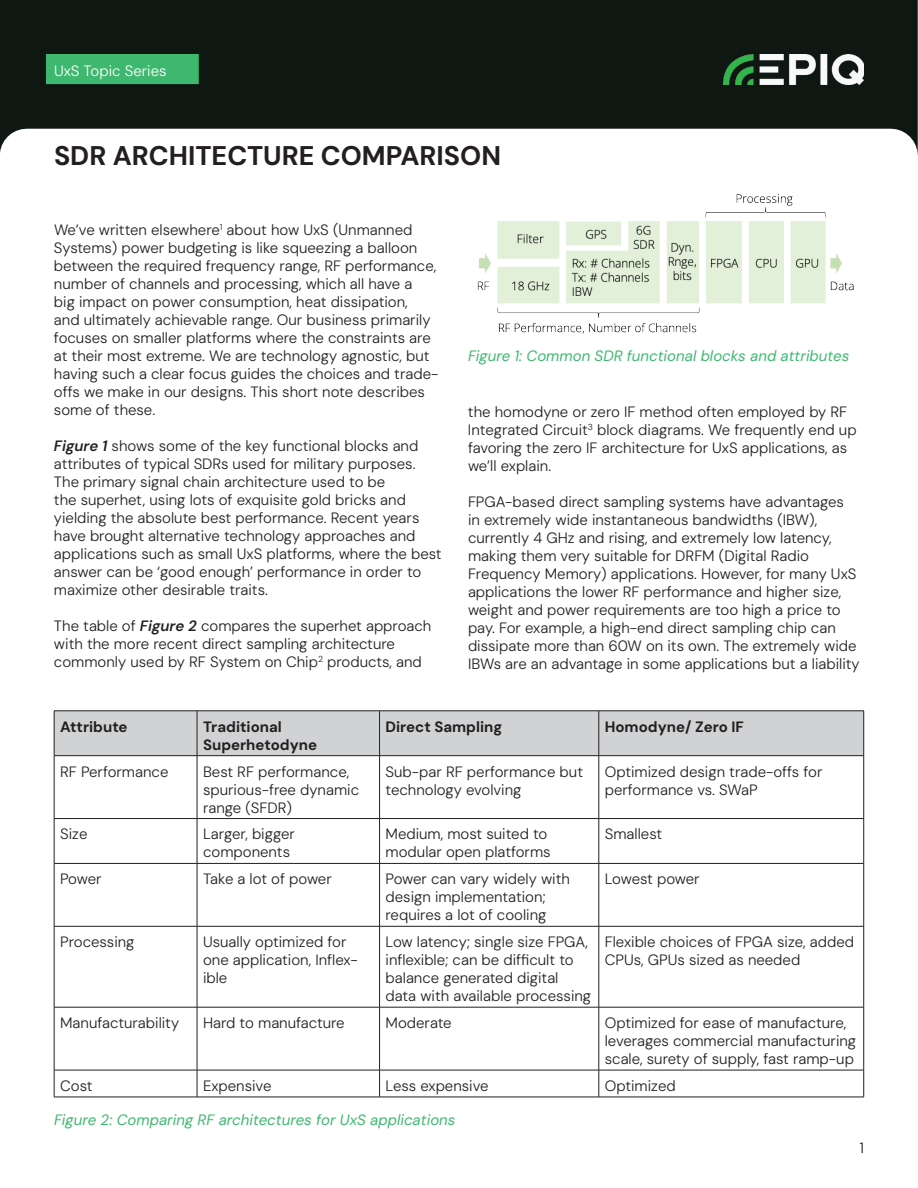
<style>
.page{position:relative;width:918px;height:1188px;background:#fff}
.page>*{position:absolute;margin:0;border:0;box-sizing:border-box;transform-origin:0 0}
.t1{font:27px "DM Sans 9 pt";color:#231f20}
.t2{font:300 15px/18px "DM Sans";color:#231f20}
.t3{font:italic 15px "DM Sans";color:#3eb86f}
.t4{font:15px/18px "DM Sans 9 pt";color:#231f20}
.t5{font:300 15px "DM Sans";color:#fff}
.t6{font:300 15px "DM Sans";letter-spacing:-.02em;color:#231f20}
.s1{font-weight:600;font-style:italic}
</style>
<div class="page">
<img style="left:0;top:0;width:918px;height:155px">
<img style="left:724px;top:54px;width:140px;height:30px">
<div style="left:46px;top:54px;width:153px;height:30px;background:#3eb86f"></div>
<div style="left:55px;top:712px;width:808px;height:43px;background:#d1d2d4"></div>
<hr style="left:54px;top:711px;width:143px;height:1px;background:#231f20">
<hr style="left:54px;top:711px;width:1px;height:45px;background:#231f20">
<hr style="left:197px;top:711px;width:183px;height:1px;background:#231f20">
<hr style="left:197px;top:711px;width:1px;height:45px;background:#231f20">
<hr style="left:380px;top:711px;width:219px;height:1px;background:#231f20">
<hr style="left:379px;top:711px;width:1px;height:45px;background:#231f20">
<hr style="left:599px;top:711px;width:265px;height:1px;background:#231f20">
<hr style="left:599px;top:711px;width:1px;height:45px;background:#231f20">
<hr style="left:863px;top:711px;width:1px;height:45px;background:#231f20">
<hr style="left:54px;top:755px;width:143px;height:1px;background:#231f20">
<hr style="left:54px;top:756px;width:1px;height:62px;background:#231f20">
<hr style="left:197px;top:755px;width:183px;height:1px;background:#231f20">
<hr style="left:197px;top:756px;width:1px;height:62px;background:#231f20">
<hr style="left:380px;top:755px;width:219px;height:1px;background:#231f20">
<hr style="left:379px;top:756px;width:1px;height:62px;background:#231f20">
<hr style="left:599px;top:755px;width:265px;height:1px;background:#231f20">
<hr style="left:599px;top:756px;width:1px;height:62px;background:#231f20">
<hr style="left:863px;top:756px;width:1px;height:62px;background:#231f20">
<hr style="left:54px;top:818px;width:143px;height:1px;background:#231f20">
<hr style="left:54px;top:819px;width:1px;height:44px;background:#231f20">
<hr style="left:197px;top:818px;width:183px;height:1px;background:#231f20">
<hr style="left:197px;top:819px;width:1px;height:44px;background:#231f20">
<hr style="left:380px;top:818px;width:219px;height:1px;background:#231f20">
<hr style="left:379px;top:819px;width:1px;height:44px;background:#231f20">
<hr style="left:599px;top:818px;width:265px;height:1px;background:#231f20">
<hr style="left:599px;top:819px;width:1px;height:44px;background:#231f20">
<hr style="left:863px;top:819px;width:1px;height:44px;background:#231f20">
<hr style="left:54px;top:863px;width:143px;height:1px;background:#231f20">
<hr style="left:54px;top:864px;width:1px;height:62px;background:#231f20">
<hr style="left:197px;top:863px;width:183px;height:1px;background:#231f20">
<hr style="left:197px;top:864px;width:1px;height:62px;background:#231f20">
<hr style="left:380px;top:863px;width:219px;height:1px;background:#231f20">
<hr style="left:379px;top:864px;width:1px;height:62px;background:#231f20">
<hr style="left:599px;top:863px;width:265px;height:1px;background:#231f20">
<hr style="left:599px;top:864px;width:1px;height:62px;background:#231f20">
<hr style="left:863px;top:864px;width:1px;height:62px;background:#231f20">
<hr style="left:54px;top:926px;width:143px;height:1px;background:#231f20">
<hr style="left:54px;top:926px;width:1px;height:81px;background:#231f20">
<hr style="left:197px;top:926px;width:183px;height:1px;background:#231f20">
<hr style="left:197px;top:926px;width:1px;height:81px;background:#231f20">
<hr style="left:380px;top:926px;width:219px;height:1px;background:#231f20">
<hr style="left:379px;top:926px;width:1px;height:81px;background:#231f20">
<hr style="left:599px;top:926px;width:265px;height:1px;background:#231f20">
<hr style="left:599px;top:926px;width:1px;height:81px;background:#231f20">
<hr style="left:863px;top:926px;width:1px;height:81px;background:#231f20">
<hr style="left:54px;top:1007px;width:143px;height:1px;background:#231f20">
<hr style="left:54px;top:1007px;width:1px;height:63px;background:#231f20">
<hr style="left:197px;top:1007px;width:183px;height:1px;background:#231f20">
<hr style="left:197px;top:1007px;width:1px;height:63px;background:#231f20">
<hr style="left:380px;top:1007px;width:219px;height:1px;background:#231f20">
<hr style="left:379px;top:1007px;width:1px;height:63px;background:#231f20">
<hr style="left:599px;top:1007px;width:265px;height:1px;background:#231f20">
<hr style="left:599px;top:1007px;width:1px;height:63px;background:#231f20">
<hr style="left:863px;top:1007px;width:1px;height:63px;background:#231f20">
<hr style="left:54px;top:1070px;width:143px;height:1px;background:#231f20">
<svg style="left:54px;top:1070px;width:1px;height:27px"></svg>
<hr style="left:197px;top:1070px;width:183px;height:1px;background:#231f20">
<svg style="left:197px;top:1070px;width:1px;height:27px"></svg>
<hr style="left:380px;top:1070px;width:219px;height:1px;background:#231f20">
<svg style="left:379px;top:1070px;width:1px;height:27px"></svg>
<hr style="left:599px;top:1070px;width:265px;height:1px;background:#231f20">
<svg style="left:599px;top:1070px;width:1px;height:27px"></svg>
<svg style="left:863px;top:1070px;width:1px;height:27px"></svg>
<hr style="left:54px;top:1097px;width:143px;height:1px;background:#231f20">
<hr style="left:197px;top:1097px;width:183px;height:1px;background:#231f20">
<hr style="left:380px;top:1097px;width:219px;height:1px;background:#231f20">
<hr style="left:599px;top:1097px;width:265px;height:1px;background:#231f20">
<img style="left:477px;top:194px;width:377px;height:140px">
<p class="t5" style="left:54px;top:61px;width:114px">UxS Topic Series</p>
<h1 class="t1" style="left:54px;top:139px;width:449px">SDR ARCHITECTURE COMPARISON</h1>
<p class="t2" style="left:54px;top:221px;width:386px">We’ve written elsewhere<sup>1</sup> about how UxS (Unmanned Systems) power budgeting is like squeezing a balloon between the required frequency range, RF performance, number of channels and processing, which all have a<br>big impact on power consumption, heat dissipation,<br>and ultimately achievable range. Our business primarily focuses on smaller platforms where the constraints are at their most extreme. We are technology agnostic, but having such a clear focus guides the choices and trade&shy;offs we make in our designs. This short note describes some of these.</p>
<p class="t2" style="left:54px;top:437px;width:389px"><span class="s1">Figure 1</span> shows some of the key functional blocks and attributes of typical SDRs used for military purposes.<br>The primary signal chain architecture used to be<br>the superhet, using lots of exquisite gold bricks and yielding the absolute best performance. Recent years have brought alternative technology approaches and applications such as small UxS platforms, where the best answer can be ‘good enough’ performance in order to maximize other desirable traits.</p>
<p class="t2" style="left:54px;top:617px;width:379px">The table of <span class="s1">Figure 2</span> compares the superhet approach with the more recent direct sampling architecture commonly used by RF System on Chip<sup>2</sup> products, and</p>
<p class="t3" style="left:468px;top:346px;width:383px">Figure 1: Common SDR functional blocks and attributes</p>
<p class="t2" style="left:468px;top:403px;width:390px">the homodyne or zero IF method often employed by RF Integrated Circuit<sup>3</sup> block diagrams. We frequently end up favoring the zero IF architecture for UxS applications, as we’ll explain.</p>
<p class="t2" style="left:468px;top:493px;width:393px">FPGA-based direct sampling systems have advantages<br>in extremely wide instantaneous bandwidths (IBW), currently 4 GHz and rising, and extremely low latency, making them very suitable for DRFM (Digital Radio Frequency Memory) applications. However, for many UxS applications the lower RF performance and higher size, weight and power requirements are too high a price to pay. For example, a high-end direct sampling chip can dissipate more than 60W on its own. The extremely wide IBWs are an advantage in some applications but a liability</p>
<p class="t4" style="left:60px;top:717px;width:69px">Attribute</p>
<p class="t4" style="left:203px;top:717px;width:116px">Traditional<br>Superhetodyne</p>
<p class="t4" style="left:386px;top:717px;width:118px">Direct Sampling</p>
<p class="t4" style="left:605px;top:717px;width:141px">Homodyne/ Zero IF</p>
<p class="t2" style="left:60px;top:762px;width:110px">RF Performance</p>
<p class="t2" style="left:203px;top:762px;width:158px">Best RF performance, spurious-free dynamic range (SFDR)</p>
<p class="t2" style="left:386px;top:762px;width:199px">Sub-par RF performance but technology evolving</p>
<p class="t2" style="left:605px;top:762px;width:219px">Optimized design trade-offs for performance vs. SWaP</p>
<p class="t2" style="left:60px;top:825px;width:29px">Size</p>
<p class="t2" style="left:203px;top:825px;width:93px">Larger, bigger components</p>
<p class="t2" style="left:386px;top:825px;width:167px">Medium, most suited to modular open platforms</p>
<p class="t2" style="left:605px;top:825px;width:59px">Smallest</p>
<p class="t2" style="left:60px;top:870px;width:43px">Power</p>
<p class="t2" style="left:203px;top:870px;width:130px">Take a lot of power</p>
<p class="t2" style="left:386px;top:870px;width:186px">Power can vary widely with design implementation; requires a lot of cooling</p>
<p class="t6" style="left:605px;top:870px;width:96px">Lowest power</p>
<p class="t2" style="left:60px;top:933px;width:76px">Processing</p>
<p class="t2" style="left:203px;top:933px;width:156px">Usually optimized for one application, Inflex&shy;ible</p>
<p class="t2" style="left:386px;top:933px;width:207px">Low latency; single size FPGA, inflexible; can be difficult to balance generated digital data with available processing</p>
<p class="t2" style="left:605px;top:933px;width:251px">Flexible choices of FPGA size, added<br>CPUs, GPUs sized as needed</p>
<p class="t2" style="left:60px;top:1014px;width:121px">Manufacturability</p>
<p class="t2" style="left:203px;top:1014px;width:143px">Hard to manufacture</p>
<p class="t2" style="left:386px;top:1014px;width:68px">Moderate</p>
<p class="t2" style="left:605px;top:1014px;width:253px">Optimized for ease of manufacture, leverages commercial manufacturing scale, surety of supply, fast ramp-up</p>
<p class="t2" style="left:60px;top:1077px;width:34px">Cost</p>
<p class="t2" style="left:203px;top:1077px;width:70px">Expensive</p>
<p class="t2" style="left:386px;top:1077px;width:104px">Less expensive</p>
<p class="t2" style="left:605px;top:1077px;width:72px">Optimized</p>
<p class="t3" style="left:54px;top:1110px;width:403px">Figure 2: Comparing RF architectures for UxS applications</p>
<p class="t2" style="left:859px;top:1139px;width:6px">1</p>
</div>
